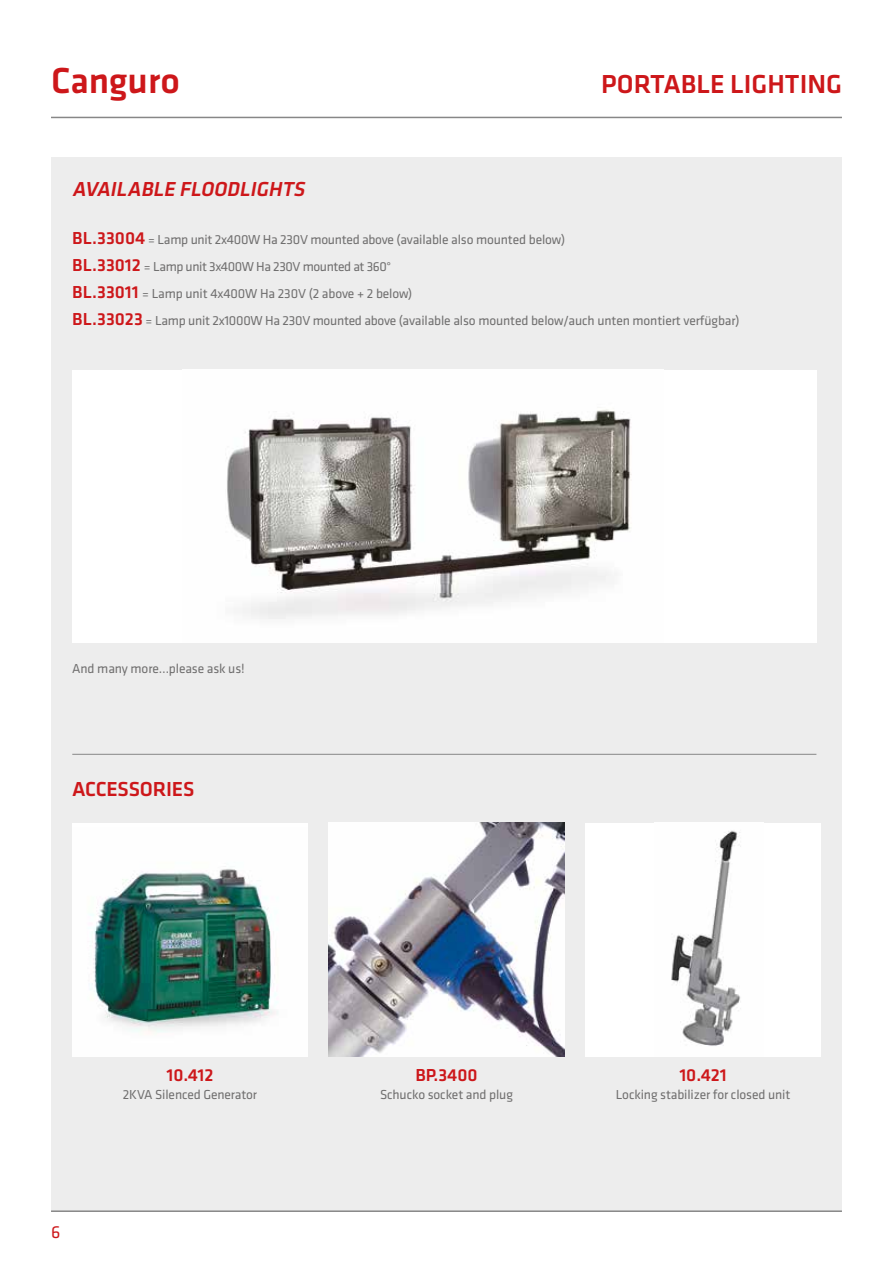
<style>
.page{position:relative;width:893px;height:1263px;background:#fff}
.page>*{position:absolute;margin:0;border:0;box-sizing:border-box;transform-origin:0 0}
.t1{font:500 37.5px "Klavika";color:#cd171a}
.t2{font:500 27px "Klavika";color:#cd171a}
.t3{font:italic 500 21px "Klavika";color:#cd171a}
.t4{font:500 21px "Klavika";letter-spacing:-.01em;color:#cd171a}
.t5{font:500 18px "Klavika";color:#cd171a}
.t6{font:18px "Klavika";color:#cd171a}
.t7{font:13.5px/27px "Klavika";letter-spacing:-.01em;color:#706f6f}
.s1{font-weight:500;font-size:18px;color:#cd171a}
</style>
<div class="page">
<div style="left:51px;top:157px;width:791px;height:1053px;background:#ededed"></div>
<hr style="left:51px;top:117px;width:791px;height:1px;background:#878787">
<hr style="left:51px;top:1210px;width:791px;height:2px;background:#878787">
<div style="left:585px;top:823px;width:236px;height:233px;background:#fff"></div>
<img style="left:671px;top:830px;width:70px;height:216px">
<img style="left:329px;top:823px;width:235px;height:233px">
<img style="left:72px;top:827px;width:236px;height:229px">
<hr style="left:72px;top:754px;width:744px;height:1px;background:#878787">
<div style="left:72px;top:370px;width:744px;height:272px;background:#fff"></div>
<img style="left:227px;top:409px;width:405px;height:210px">
<h1 class="t1" style="left:51px;top:60px;width:131px">Canguro</h1>
<h2 class="t2" style="left:601px;top:69px;width:242px">PORTABLE LIGHTING</h2>
<h3 class="t3" style="left:72px;top:177px;width:238px">AVAILABLE FLOODLIGHTS</h3>
<p class="t7" style="left:72px;top:226px;width:669px"><span class="s1">BL.33004</span> = Lamp unit 2x400W Ha 230V mounted above (available also mounted below)<br><span class="s1">BL.33012</span> = Lamp unit 3x400W Ha 230V mounted at 360°<br><span class="s1">BL.33011</span> = Lamp unit 4x400W Ha 230V (2 above + 2 below)<br><span class="s1">BL.33023</span> = Lamp unit 2x1000W Ha 230V mounted above (available also mounted below/auch unten montiert verfügbar)</p>
<p class="t7" style="left:72px;top:655px;width:174px">And many more…please ask us!</p>
<h3 class="t4" style="left:72px;top:777px;width:124px">ACCESSORIES</h3>
<h3 class="t6" style="left:51px;top:1222px;width:11px">6</h3>
<h3 class="t5" style="left:166px;top:1065px;width:48px">10.412</h3>
<p class="t7" style="left:123px;top:1081px;width:136px">2KVA Silenced Generator</p>
<h3 class="t5" style="left:415px;top:1065px;width:64px">BP.3400</h3>
<p class="t7" style="left:380px;top:1081px;width:134px">Schucko socket and plug</p>
<h3 class="t5" style="left:679px;top:1065px;width:49px">10.421</h3>
<p class="t7" style="left:616px;top:1081px;width:176px">Locking stabilizer for closed unit</p>
</div>
